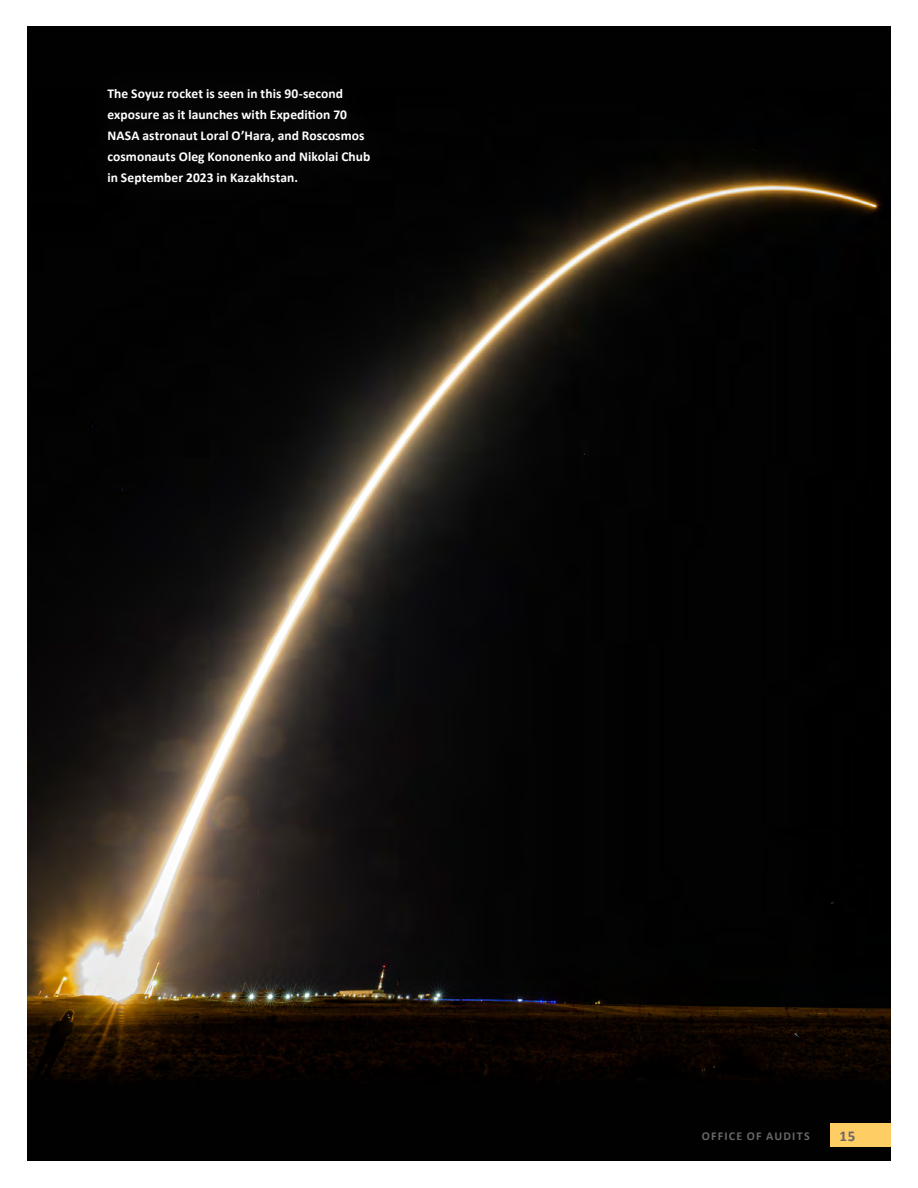
<style>
.page{position:relative;width:918px;height:1188px;background:#fff}
.page>*{position:absolute;margin:0;border:0;box-sizing:border-box;transform-origin:0 0}
.t1{font:700 15px "Calibri";color:#66676c}
.Caption_fullpage_image{font:700 13.5px/21px "Calibri";letter-spacing:.005em;color:#fff}
.t2{font:700 12px "Calibri";letter-spacing:.105em;color:#66676c}
</style>
<div class="page">
<div style="left:27px;top:27px;width:864px;height:1134px;background:#010101"></div>
<img style="left:27px;top:149px;width:864px;height:931px">
<div style="left:80px;top:61px;width:316px;height:151px;background:#030303"></div>
<div style="left:830px;top:1123px;width:61px;height:24px;background:#fecd64"></div>
<p class="Caption_fullpage_image" style="left:107px;top:83px;width:264px">The Soyuz rocket is seen in this 90-second exposure as it launches with Expedition 70<br>NASA astronaut Loral O’Hara, and Roscosmos cosmonauts Oleg Kononenko and Nikolai Chub in September 2023 in Kazakhstan.</p>
<p class="t2" style="left:702px;top:1128px;width:17px">Office</p>
<p class="t2" style="left:747px;top:1128px;width:52px">of Audits</p>
<p class="t1" style="left:840px;top:1126px;width:17px">15</p>
</div>
